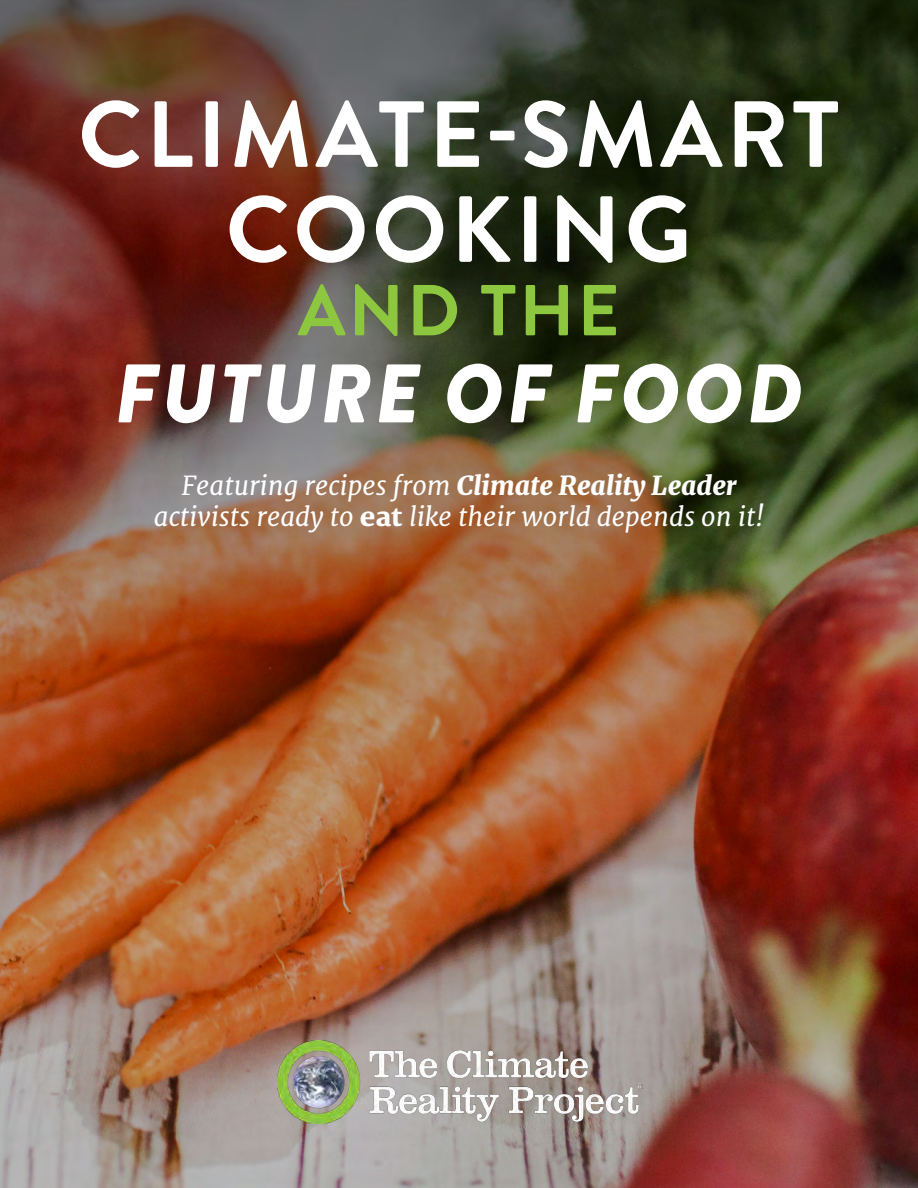
<style>
.page{position:relative;width:918px;height:1188px;background:#fff}
.page>*{position:absolute;margin:0;border:0;box-sizing:border-box;transform-origin:0 0}
.t1{font:700 93.6px/94.9px "Brandon Grotesque";letter-spacing:.04em;color:#fff;text-align:center}
.t2{font:italic 900 82.8px "Brandon Grotesque";letter-spacing:.04em;color:#fff}
.t3{font:700 72px "Brandon Grotesque";letter-spacing:.04em;color:#8dc63f}
.t4{font:italic 25.95px/31.2px "Merriweather";color:#fff;text-align:center}
.s1{font-weight:800}
.s2{font-weight:800;font-style:normal}
</style>
<div class="page">
<img style="left:0;top:0;width:918px;height:1188px">
<img style="left:278px;top:1041px;width:365px;height:82px">
<h1 class="t1" style="left:78px;top:89px;width:762px">CLIMATE-SMART<br>COOKING</h1>
<h3 class="t3" style="left:298px;top:260px;width:323px">AND THE</h3>
<h2 class="t2" style="left:115px;top:334px;width:690px">FUTURE OF FOOD</h2>
<p class="t4" style="left:154px;top:470px;width:612px">Featuring recipes from <span class="s1">Climate Reality Leader </span>activists ready to <span class="s2">eat</span> like their world depends on it!</p>
</div>
